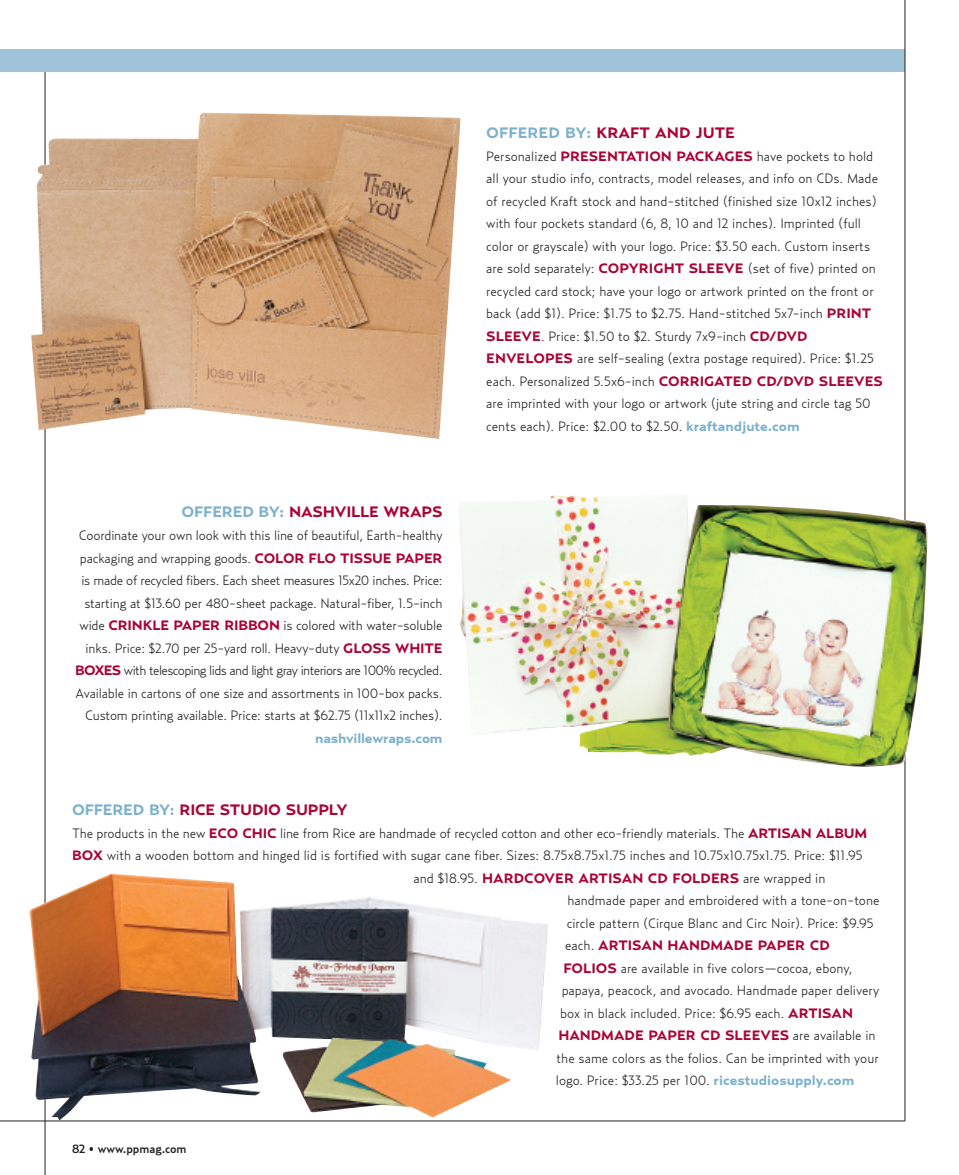
<style>
.page{position:relative;width:959px;height:1175px;background:#fff}
.page>*{position:absolute;margin:0;border:0;box-sizing:border-box;transform-origin:0 0}
.t1{font:700 15px "Relay Wide";letter-spacing:-.015em;color:#ab0333}
.t2{font:300 13.5px/22.5px "Relay";letter-spacing:-.005em;color:#231f20}
.t3{font:700 13.5px "Relay Wide";color:#ab0333}
.t4{font:700 13.5px "Relay Wide";letter-spacing:-.015em;color:#7db1cd}
.t5{font:500 12px "Relay";color:#231f20}
.s1{color:#7db1cd}
.s2{font-family:"Relay Wide";font-weight:700;color:#ab0333}
.s3{color:#ab0333}
.s4{font-family:"Relay Wide";font-weight:700;color:#7db1cd}
.s5{font-family:"Relay";font-weight:300;color:#231f20}
</style>
<div class="page">
<div style="left:0;top:50px;width:904px;height:22px;background:#9fc4da"></div>
<hr style="left:45px;top:72px;width:1px;height:1102px;background:#231f20">
<img style="left:31px;top:112px;width:429px;height:327px">
<hr style="left:0;top:1120px;width:904px;height:1px;background:#231f20">
<hr style="left:904px;top:0;width:1px;height:1120px;background:#231f20">
<img style="left:459px;top:494px;width:468px;height:273px">
<img style="left:29px;top:873px;width:519px;height:247px">
<p class="t1" style="left:181px;top:503px;width:262px"><span class="s1">OFFERED BY:</span> NASHVILLE WRAPS</p>
<p class="t2" style="left:75px;top:524px;width:369px;text-align:right">Coordinate your own look with this line of beautiful, Earth-healthy packaging and wrapping goods. <span class="s2">COLOR FLO TISSUE PAPER </span>is made of recycled fibers. Each sheet measures 15x20 inches. Price: starting at $13.60 per 480-sheet package. Natural-fiber, 1.5-inch wide <span class="s2">CRINKLE PAPER RIBBON</span> is colored with water-soluble inks. Price: $2.70 per 25-yard roll. Heavy-duty <span class="s2">GLOSS WHITE BOXES</span> with telescoping lids and light gray interiors are 100% recycled.<br>Available in cartons of one size and assortments in 100-box packs.<br>Custom printing available. Price: starts at $62.75 (11x11x2 inches).</p>
<p class="t4" style="left:315px;top:730px;width:129px">nashvillewraps.com</p>
<p class="t1" style="left:486px;top:124px;width:250px"><span class="s1">OFFERED BY:</span> KRAFT AND JUTE</p>
<p class="t2" style="left:486px;top:145px;width:398px">Personalized <span class="s2">PRESENTATION PACKAGES</span> have pockets to hold all your studio info, contracts, model releases, and info on CDs. Made of recycled Kraft stock and hand-stitched (finished size 10x12 inches) with four pockets standard (6, 8, 10 and 12 inches). Imprinted (full color or grayscale) with your logo. Price: $3.50 each. Custom inserts are sold separately: <span class="s2">COPYRIGHT SLEEVE</span> (set of five) printed on recycled card stock; have your logo or artwork printed on the front or back (add $1). Price: $1.75 to $2.75. Hand-stitched 5x7-inch <span class="s2">PRINT SLEEVE</span><span class="s3">.</span> Price: $1.50 to $2. Sturdy 7x9-inch <span class="s2">CD/DVD ENVELOPES</span> are self-sealing (extra postage required). Price: $1.25 each. Personalized 5.5x6-inch <span class="s2">CORRIGATED CD/DVD SLEEVES </span>are imprinted with your logo or artwork (jute string and circle tag 50 cents each). Price: $2.00 to $2.50. <span class="s4">kraftandjute.com</span></p>
<p class="t1" style="left:72px;top:801px;width:277px"><span class="s1">OFFERED BY:</span> RICE STUDIO SUPPLY</p>
<p class="t2" style="left:72px;top:822px;width:797px">The products in the new <span class="s2">ECO CHIC</span> line from Rice are handmade of recycled cotton and other eco-friendly materials. The <span class="s2">ARTISAN ALBUM<br>BOX</span> with a wooden bottom and hinged lid is fortified with sugar cane fiber. Sizes: 8.75x8.75x1.75 inches and 10.75x10.75x1.75. Price: $11.95</p>
<p class="t3" style="left:413px;top:870px;width:413px"><span class="s5">and $18.95.</span> HARDCOVER ARTISAN CD FOLDERS <span class="s5">are wrapped in</span></p>
<p class="t2" style="left:566px;top:889px;width:314px">handmade paper and embroidered with a tone-on-tone circle pattern (Cirque Blanc and Circ Noir). Price: $9.95</p>
<p class="t3" style="left:565px;top:937px;width:266px"><span class="s5">each.</span> ARTISAN HANDMADE PAPER CD</p>
<p class="t2" style="left:560px;top:957px;width:321px"><span class="s2">FOLIOS</span> are available in five colors—cocoa, ebony, papaya, peacock, and avocado. Handmade paper delivery box in black included. Price: $6.95 each. <span class="s2">ARTISAN</span></p>
<p class="t3" style="left:558px;top:1027px;width:319px">HANDMADE PAPER CD SLEEVES <span class="s5">are available in</span></p>
<p class="t2" style="left:556px;top:1047px;width:324px">the same colors as the folios. Can be imprinted with your logo. Price: $33.25 per 100. <span class="s4">ricestudiosupply.com</span></p>
<p class="t5" style="left:72px;top:1141px;width:116px">82 • www.ppmag.com</p>
</div>
